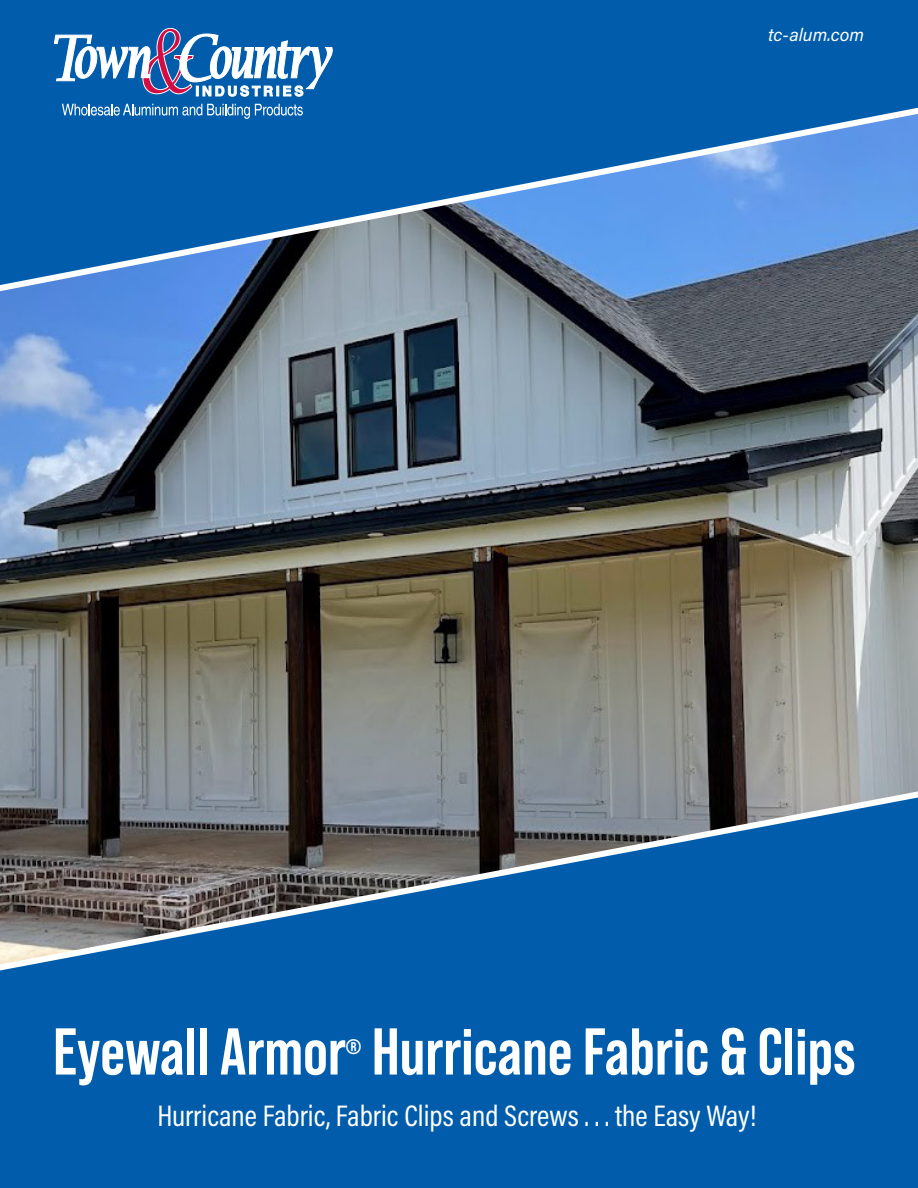
<style>
.page{position:relative;width:918px;height:1188px;background:#015dab}
.page>*{position:absolute;margin:0;border:0;box-sizing:border-box;transform-origin:0 0}
.t1{font:700 66px "Bebas Neue Pro";color:#fff}
.t2{font:30px "Acumin Pro Cond";color:#fff}
.t3{font:700 21px "Bebas Neue Pro";color:#fff}
.t4{font:italic 18px "Acumin Pro";color:#fff}
</style>
<div class="page">
<img style="left:0;top:103px;width:918px;height:868px">
<svg style="left:62px;top:104px;width:241px;height:15px"></svg>
<svg style="left:54px;top:28px;width:279px;height:69px"></svg>
<p class="t4" style="left:768px;top:22px;width:97px">tc-alum.com</p>
<p class="t1" style="left:53px;top:1014px;width:804px">Eyewall Armor Hurricane Fabric &amp; Clips</p>
<p class="t3" style="left:346px;top:1034px;width:17px">®</p>
<p class="t2" style="left:157px;top:1097px;width:600px">Hurricane Fabric, Fabric Clips and Screws . . . the Easy Way!</p>
</div>
